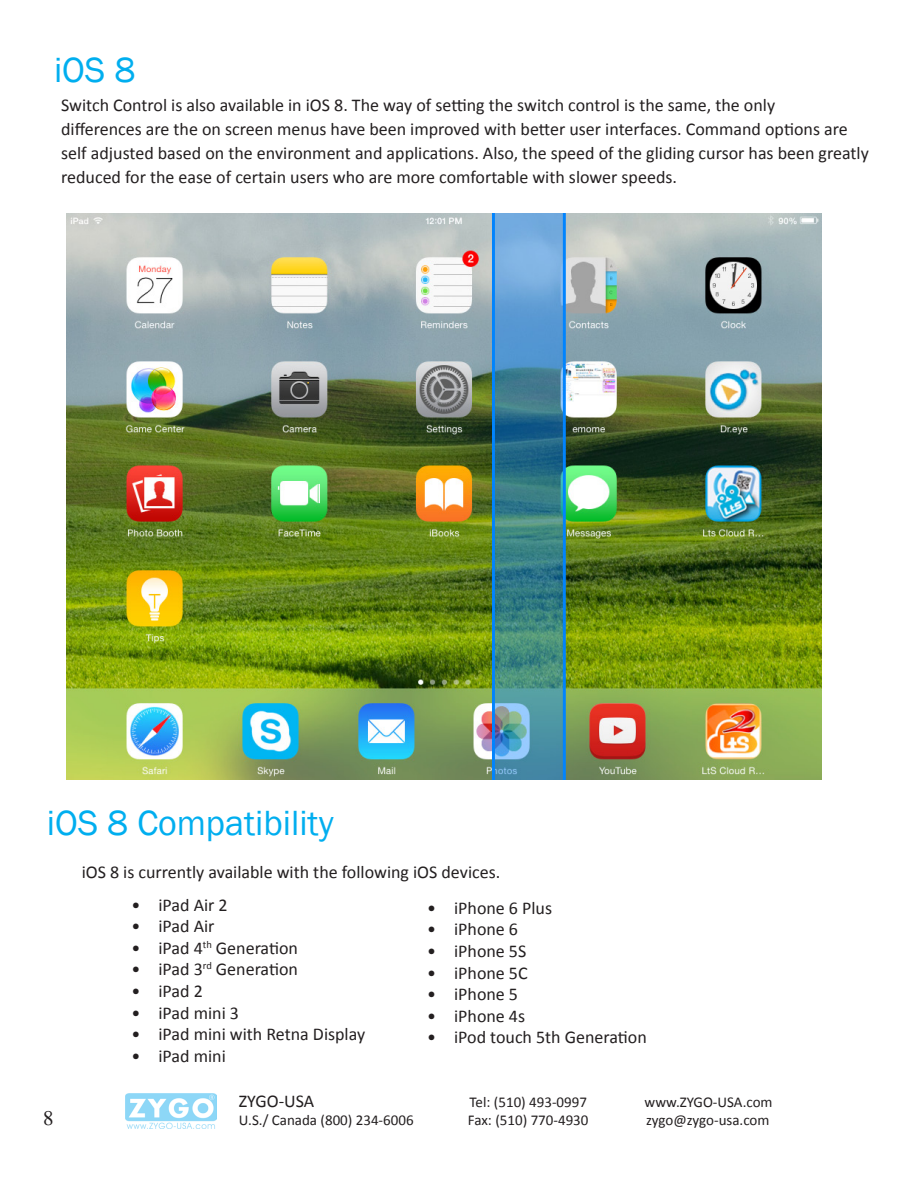
<style>
.page{position:relative;width:918px;height:1188px;background:#fff}
.page>*{position:absolute;margin:0;border:0;box-sizing:border-box;transform-origin:0 0}
.t1{font:36px "Franklin Gothic";color:#00aeef}
.t2{font:21px "Times";color:#231f20}
.t3{font:18px/24px "Calibri";color:#231f20}
.t4{font:15px "Calibri";color:#231f20}
</style>
<div class="page">
<img style="left:125px;top:1094px;width:92px;height:35px">
<img style="left:67px;top:214px;width:754px;height:565px">
<p class="t1" style="left:54px;top:48px;width:83px">iOS 8</p>
<p class="t3" style="left:61px;top:92px;width:715px">Switch Control is also available in iOS 8. The way of setting the switch control is the same, the only</p>
<p class="t3" style="left:61px;top:116px;width:809px">differences are the on screen menus have been improved with better user interfaces. Command options are self adjusted based on the environment and applications. Also, the speed of the gliding cursor has been greatly reduced for the ease of certain users who are more comfortable with slower speeds.</p>
<p class="t1" style="left:47px;top:801px;width:288px">iOS 8 Compatibility</p>
<p class="t3" style="left:82px;top:859px;width:420px">iOS 8 is currently available with the following iOS devices.</p>
<p class="t3" style="left:427px;top:895px;width:126px">• iPhone 6 Plus</p>
<p class="t3" style="left:427px;top:917px;width:92px">• iPhone 6</p>
<p class="t3" style="left:427px;top:938px;width:101px">• iPhone 5S</p>
<p class="t3" style="left:427px;top:960px;width:102px">• iPhone 5C</p>
<p class="t3" style="left:427px;top:981px;width:92px">• iPhone 5</p>
<p class="t3" style="left:427px;top:1003px;width:100px">• iPhone 4s</p>
<p class="t3" style="left:427px;top:1025px;width:221px">• iPod touch 5th Generation</p>
<p class="t3" style="left:132px;top:892px;width:98px">• iPad Air 2</p>
<p class="t3" style="left:132px;top:913px;width:85px">• iPad Air</p>
<p class="t3" style="left:132px;top:935px;width:168px">• iPad 4<sup>th</sup> Generation</p>
<p class="t3" style="left:132px;top:957px;width:168px">• iPad 3<sup>rd</sup> Generation</p>
<p class="t3" style="left:132px;top:978px;width:73px">• iPad 2</p>
<p class="t3" style="left:132px;top:1000px;width:109px">• iPad mini 3</p>
<p class="t3" style="left:132px;top:1021px;width:235px">• iPad mini with Retna Display</p>
<p class="t3" style="left:132px;top:1043px;width:96px">• iPad mini</p>
<p class="t2" style="left:43px;top:1106px;width:12px">8</p>
<p class="t3" style="left:239px;top:1088px;width:77px">ZYGO-USA</p>
<p class="t4" style="left:470px;top:1093px;width:119px">Tel: (510) 493-0997</p>
<p class="t4" style="left:645px;top:1093px;width:129px">www.ZYGO-USA.com</p>
<p class="t4" style="left:239px;top:1111px;width:176px">U.S./ Canada (800) 234-6006</p>
<p class="t4" style="left:468px;top:1111px;width:122px">Fax: (510) 770-4930</p>
<p class="t4" style="left:646px;top:1111px;width:125px">zygo@zygo-usa.com</p>
</div>
